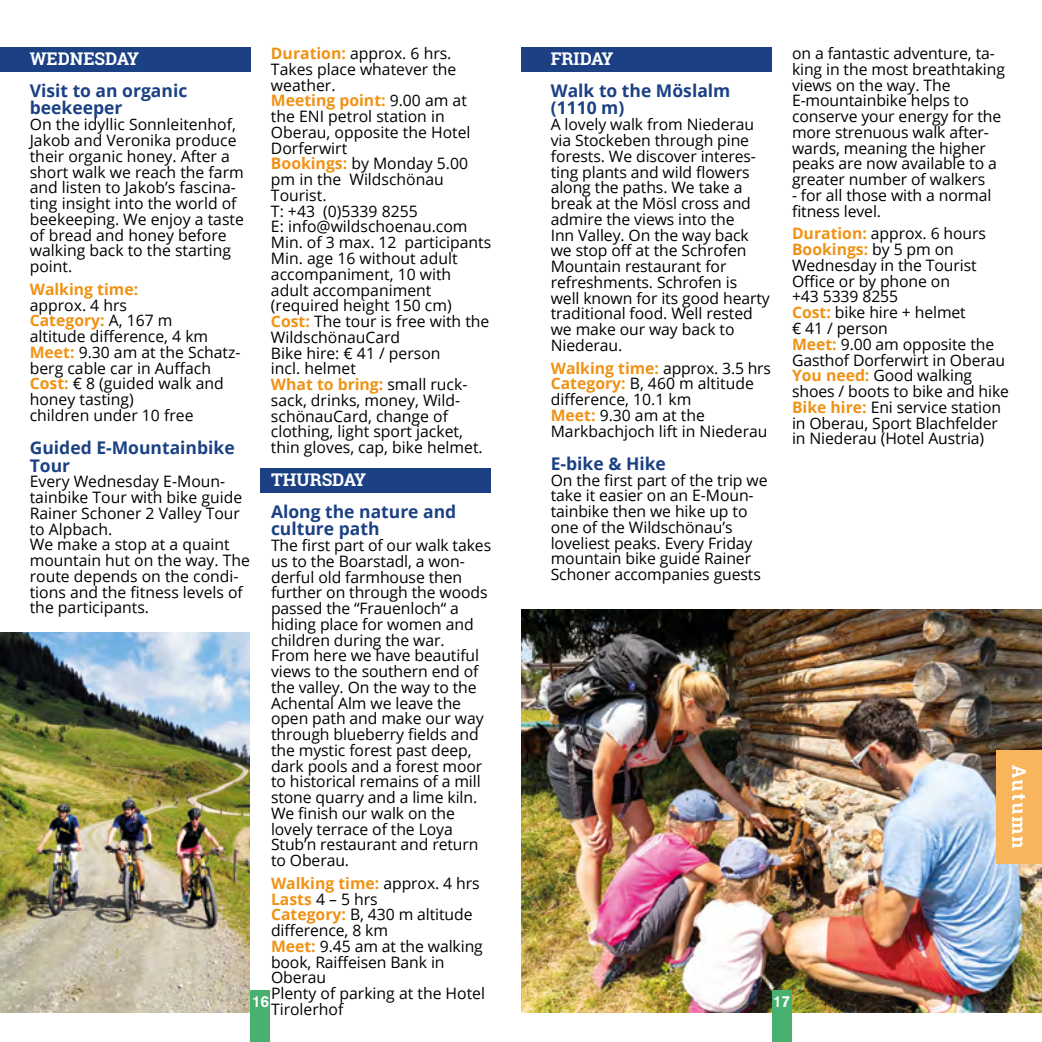
<style>
.page{position:relative;width:1042px;height:1042px;background:#fff}
.page>*{position:absolute;margin:0;border:0;box-sizing:border-box;transform-origin:0 0}
.t1{font:700 17.5px/17.5px "Open Sans";color:#1b4184}
.t2{font:700 17.5px "Roboto Slab";color:#fff}
.t3{font:15.75px/15.8px "Open Sans";letter-spacing:-.005em;color:#000}
.t4{font:700 15.75px "Open Sans";color:#f09215}
.t5{font:700 15.75px "Akzidenz Grotesk";color:#fff}
.s1{font-weight:700;color:#f09215}
</style>
<div class="page">
<img style="left:521px;top:609px;width:521px;height:403px">
<div style="left:0;top:47px;width:251px;height:25px;background:#1b4184"></div>
<div style="left:260px;top:468px;width:231px;height:24px;background:#1b4184"></div>
<div style="left:521px;top:47px;width:250px;height:25px;background:#1b4184"></div>
<div style="left:251px;top:991px;width:19px;height:51px;background:#49b170"></div>
<div style="left:771px;top:991px;width:20px;height:51px;background:#49b170"></div>
<img style="left:0;top:633px;width:250px;height:379px">
<div style="left:996px;top:750px;width:46px;height:113px;background:#f9b55c"></div>
<svg style="left:1012px;top:765px;width:14px;height:83px"></svg>
<p class="t3" style="left:271px;top:45px;width:222px"><span class="s1">Duration:</span> approx. 6 hrs.<br>Takes place whatever the weather.<br><span class="s1">Meeting point:</span> 9.00 am at the ENI petrol station in<br>Oberau, opposite the Hotel<br>Dorferwirt<br><span class="s1">Bookings:</span> by Monday 5.00 pm in the Wildschönau<br>Tourist.<br>T: +43 (0)5339 8255<br>E: info@wildschoenau.com<br>Min. of 3 max. 12 participants<br>Min. age 16 without adult accompaniment, 10 with adult accompaniment (required height 150 cm)<br><span class="s1">Cost:</span> The tour is free with the<br>WildschönauCard<br>Bike hire: € 41 / person<br>incl. helmet<br><span class="s1">What to bring:</span> small ruck&shy;sack, drinks, money, Wild&shy;schönauCard, change of clothing, light sport jacket, thin gloves, cap, bike helmet.</p>
<p class="t2" style="left:271px;top:468px;width:97px">THURSDAY</p>
<p class="t1" style="left:271px;top:502px;width:187px">Along the nature and culture path</p>
<p class="t3" style="left:271px;top:537px;width:222px">The first part of our walk takes us to the Boarstadl, a won&shy;derful old farmhouse then further on through the woods passed the “Frauenloch“ a hiding place for women and children during the war.<br>From here we have beautiful views to the southern end of the valley. On the way to the<br>Achental Alm we leave the open path and make our way through blueberry fields and the mystic forest past deep, dark pools and a forest moor to historical remains of a mill stone quarry and a lime kiln.<br>We finish our walk on the lovely terrace of the Loya<br>Stub’n restaurant and return to Oberau.</p>
<p class="t3" style="left:271px;top:875px;width:216px"><span class="s1">Walking time:</span> approx. 4 hrs<br><span class="s1">Lasts</span> 4 – 5 hrs<br><span class="s1">Category:</span> B, 430 m altitude difference, 8 km<br><span class="s1">Meet:</span> 9.45 am at the walking book, Raiffeisen Bank in<br>Oberau<br>Plenty of parking at the Hotel<br>Tirolerhof</p>
<p class="t2" style="left:30px;top:47px;width:111px">WEDNESDAY</p>
<p class="t1" style="left:30px;top:81px;width:159px">Visit to an organic beekeeper</p>
<p class="t3" style="left:30px;top:116px;width:216px">On the idyllic Sonnleitenhof,<br>Jakob and Veronika produce their organic honey. After a short walk we reach the farm and listen to Jakob’s fascina&shy;ting insight into the world of beekeeping. We enjoy a taste of bread and honey before walking back to the starting point.</p>
<p class="t4" style="left:30px;top:278px;width:110px">Walking time:</p>
<p class="t3" style="left:30px;top:296px;width:212px">approx. 4 hrs<br><span class="s1">Category:</span> A, 167 m<br>altitude difference, 4 km<br><span class="s1">Meet:</span> 9.30 am at the Schatz&shy;berg cable car in Auffach<br><span class="s1">Cost:</span> € 8 (guided walk and honey tasting)<br>children under 10 free</p>
<p class="t1" style="left:30px;top:438px;width:206px">Guided E-Mountainbike<br>Tour</p>
<p class="t3" style="left:30px;top:473px;width:222px">Every Wednesday E-Moun&shy;tainbike Tour with bike guide<br>Rainer Schoner 2 Valley Tour to Alpbach.<br>We make a stop at a quaint mountain hut on the way. The route depends on the condi&shy;tions and the fitness levels of the participants.</p>
<p class="t5" style="left:252px;top:991px;width:19px">16</p>
<p class="t2" style="left:551px;top:47px;width:64px">FRIDAY</p>
<p class="t1" style="left:551px;top:81px;width:181px">Walk to the Möslalm (1110 m)</p>
<p class="t3" style="left:551px;top:116px;width:221px">A lovely walk from Niederau via Stockeben through pine forests. We discover interes&shy;ting plants and wild flowers along the paths. We take a break at the Mösl cross and admire the views into the<br>Inn Valley. On the way back we stop off at the Schrofen<br>Mountain restaurant for refreshments. Schrofen is well known for its good hearty traditional food. Well rested we make our way back to<br>Niederau.</p>
<p class="t3" style="left:551px;top:359px;width:222px"><span class="s1">Walking time:</span> approx. 3.5 hrs<br><span class="s1">Category:</span> B, 460 m altitude difference, 10.1 km<br><span class="s1">Meet:</span> 9.30 am at the<br>Markbachjoch lift in Niederau</p>
<p class="t1" style="left:551px;top:454px;width:117px">E-bike &amp; Hike</p>
<p class="t3" style="left:551px;top:471px;width:218px">On the first part of the trip we take it easier on an E-Moun&shy;tainbike then we hike up to one of the Wildschönau’s loveliest peaks. Every Friday mountain bike guide Rainer<br>Schoner accompanies guests</p>
<p class="t3" style="left:792px;top:45px;width:215px">on a fantastic adventure, ta&shy;king in the most breathtaking views on the way. The<br>E-mountainbike helps to conserve your energy for the more strenuous walk after&shy;wards, meaning the higher peaks are now available to a greater number of walkers</p>
<p class="t3" style="left:792px;top:187px;width:201px">- for all those with a normal fitness level.</p>
<p class="t3" style="left:792px;top:225px;width:219px"><span class="s1">Duration:</span> approx. 6 hours<br><span class="s1">Bookings:</span> by 5 pm on<br>Wednesday in the Tourist<br>Office or by phone on<br>+43 5339 8255<br><span class="s1">Cost:</span> bike hire + helmet<br>€ 41 / person<br><span class="s1">Meet:</span> 9.00 am opposite the<br>Gasthof Dorferwirt in Oberau<br><span class="s1">You need:</span> Good walking shoes / boots to bike and hike<br><span class="s1">Bike hire:</span> Eni service station in Oberau, Sport Blachfelder in Niederau (Hotel Austria)</p>
<p class="t5" style="left:773px;top:991px;width:19px">17</p>
</div>
